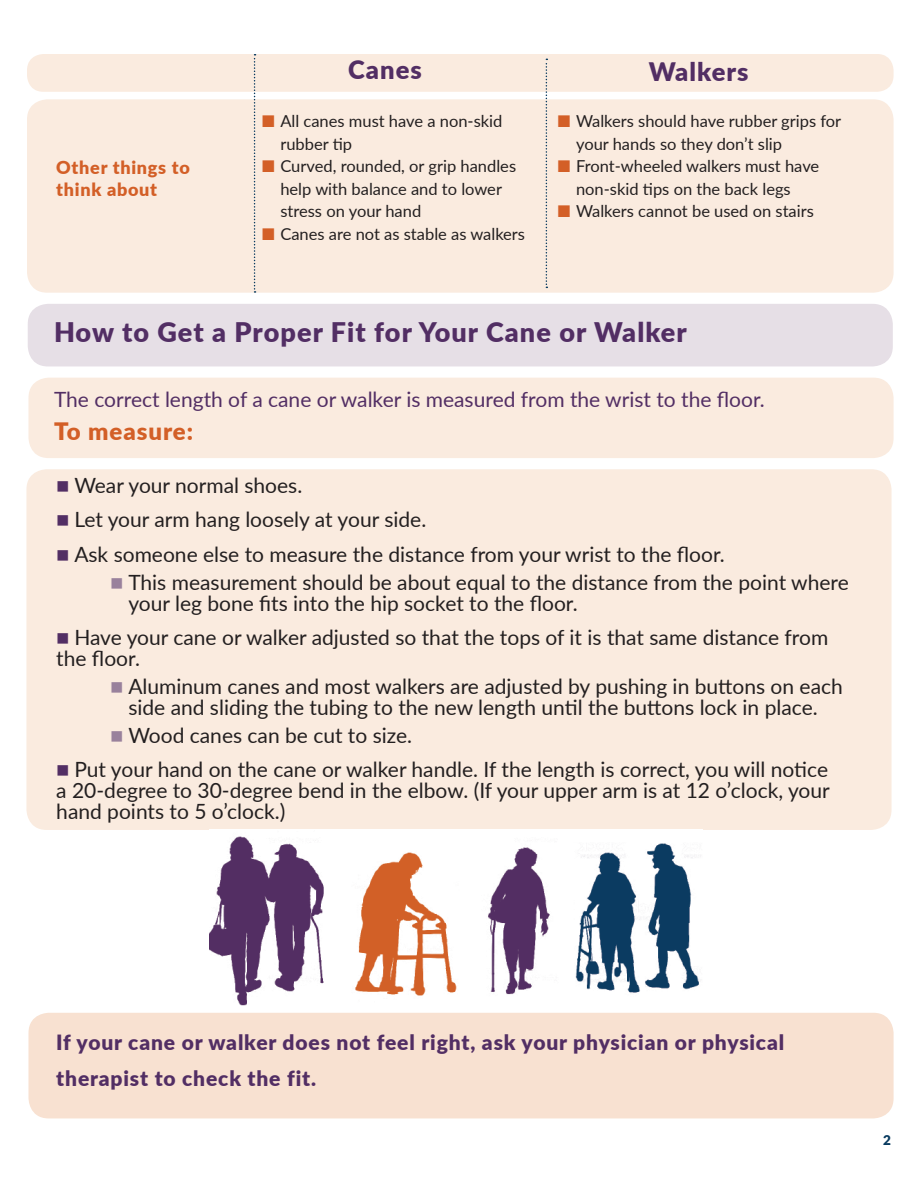
<style>
.page{position:relative;width:918px;height:1188px;background:#fff}
.page>*{position:absolute;margin:0;border:0;box-sizing:border-box;transform-origin:0 0}
.t1{font:900 27px "Lato";letter-spacing:.04em;color:#522e64}
.t2{font:900 25.5px "Lato";letter-spacing:.04em;color:#522e64}
.t3{font:900 24px "Lato";letter-spacing:.04em;color:#d35f27}
.t4{font:21px/21px "Lato";color:#231f20}
.t5{font:900 21px/36px "Lato";letter-spacing:.04em;color:#522e64}
.t6{font:21px "Lato";color:#522e64}
.t7{font:900 18px/22.5px "Lato";letter-spacing:.04em;color:#d35f27}
.t8{font:16.5px/22.5px "Lato";color:#231f20}
.t9{font:900 13.5px "Lato";color:#083a5f}
.s1{color:#d35f27}
.s2{color:#522e64}
.s3{color:#99819c}
</style>
<div class="page">
<div style="left:26px;top:469px;width:866px;height:361px;background:#faebdf;border-radius:20px"></div>
<div style="left:28px;top:378px;width:866px;height:80px;background:#faebdf;border-radius:20px"></div>
<div style="left:28px;top:304px;width:865px;height:62px;background:#e6dfe6;border-radius:20px"></div>
<div style="left:28px;top:1013px;width:866px;height:105px;background:#f8e1d1;border-radius:20px"></div>
<div style="left:27px;top:54px;width:867px;height:38px;background:#faebdf;border-radius:17px"></div>
<div style="left:27px;top:99px;width:867px;height:194px;background:#faebdf;border-radius:20px"></div>
<svg style="left:254px;top:54px;width:2px;height:239px"></svg>
<svg style="left:546px;top:59px;width:1px;height:229px"></svg>
<img style="left:210px;top:836px;width:491px;height:170px">
<p class="t7" style="left:56px;top:155px;width:135px">Other things to think about</p>
<p class="t2" style="left:348px;top:51px;width:75px">Canes</p>
<p class="t2" style="left:649px;top:53px;width:101px">Walkers</p>
<p class="t8" style="left:280px;top:109px;width:224px;text-indent:-18px"><span class="s1">■</span> All canes must have a non-skid rubber tip</p>
<p class="t8" style="left:280px;top:154px;width:237px;text-indent:-18px"><span class="s1">■</span> Curved, rounded, or grip handles help with balance and to lower stress on your hand</p>
<p class="t8" style="left:262px;top:222px;width:265px"><span class="s1">■</span> Canes are not as stable as walkers</p>
<p class="t8" style="left:576px;top:109px;width:267px;text-indent:-18px"><span class="s1">■</span> Walkers should have rubber grips for your hands so they don’t slip</p>
<p class="t8" style="left:576px;top:154px;width:245px;text-indent:-18px"><span class="s1">■</span> Front-wheeled walkers must have non-skid tips on the back legs</p>
<p class="t8" style="left:558px;top:199px;width:258px"><span class="s1">■</span> Walkers cannot be used on stairs</p>
<p class="t1" style="left:54px;top:312px;width:634px">How to Get a Proper Fit for Your Cane or Walker</p>
<p class="t6" style="left:54px;top:384px;width:712px">The correct length of a cane or walker is measured from the wrist to the floor.</p>
<p class="t3" style="left:54px;top:413px;width:141px">To measure:</p>
<p class="t4" style="left:56px;top:474px;width:248px"><span class="s2">■</span> Wear your normal shoes.</p>
<p class="t4" style="left:56px;top:508px;width:372px"><span class="s2">■</span> Let your arm hang loosely at your side.</p>
<p class="t4" style="left:56px;top:543px;width:670px"><span class="s2">■</span> Ask someone else to measure the distance from your wrist to the floor.</p>
<p class="t4" style="left:128px;top:571px;width:722px;text-indent:-18px"><span class="s3">■</span> This measurement should be about equal to the distance from the point where your leg bone fits into the hip socket to the floor.</p>
<p class="t4" style="left:56px;top:626px;width:774px"><span class="s2">■</span> Have your cane or walker adjusted so that the tops of it is that same distance from the floor.</p>
<p class="t4" style="left:110px;top:675px;width:734px;text-align:center"><span class="s3">■</span> Aluminum canes and most walkers are adjusted by pushing in buttons on each side and sliding the tubing to the new length until the buttons lock in place.</p>
<p class="t4" style="left:110px;top:724px;width:303px"><span class="s3">■</span> Wood canes can be cut to size.</p>
<p class="t4" style="left:56px;top:758px;width:775px;text-align:justify"><span class="s2">■</span> Put your hand on the cane or walker handle. If the length is correct, you will notice a 20-degree to 30-degree bend in the elbow. (If your upper arm is at 12 o’clock, your hand points to 5 o’clock.)</p>
<p class="t5" style="left:56px;top:1024px;width:729px">If your cane or walker does not feel right, ask your physician or physical therapist to check the fit.</p>
<p class="t9" style="left:883px;top:1130px;width:9px">2</p>
</div>
